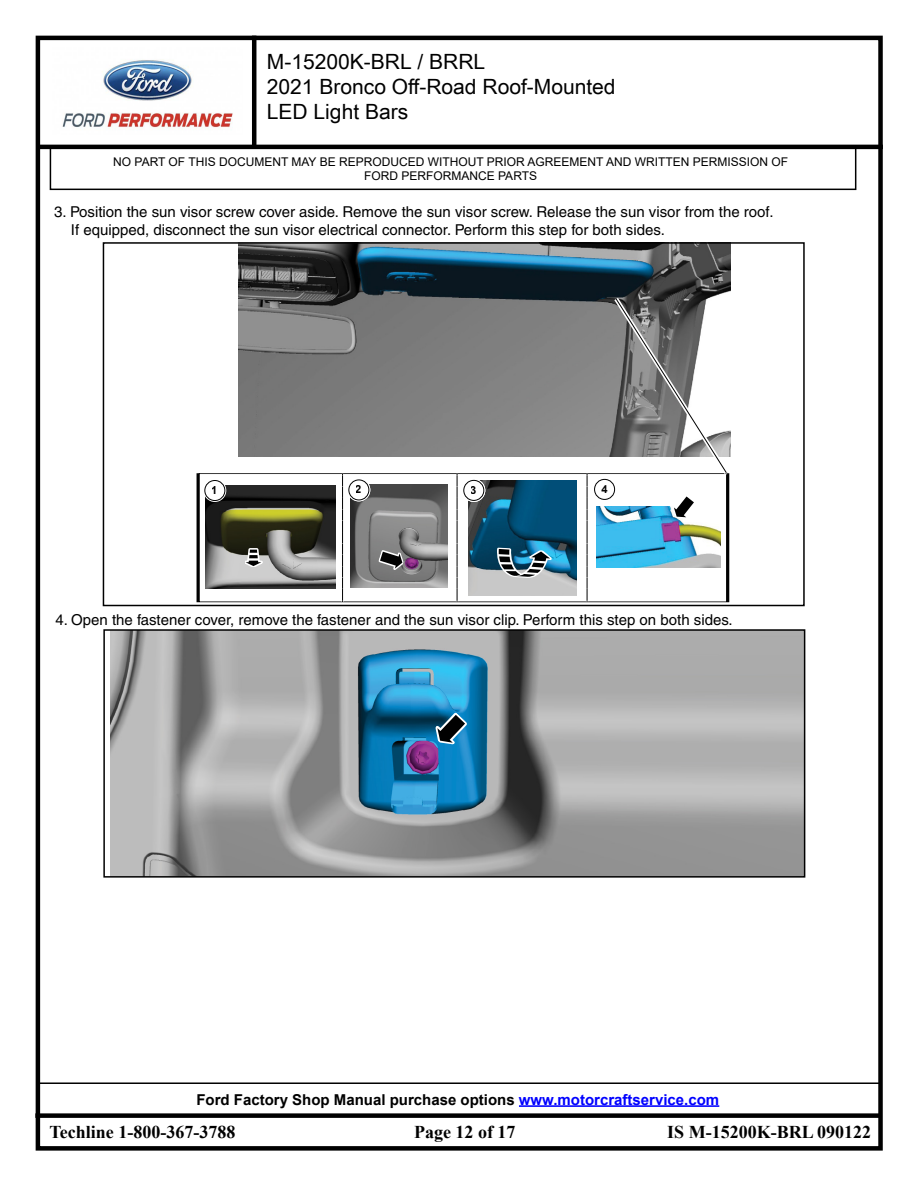
<style>
.page{position:relative;width:918px;height:1188px;background:#fff}
.page>*{position:absolute;margin:0;border:0;box-sizing:border-box;transform-origin:0 0}
.t1{font:21px/25.2px "Arial Unicode MS";color:#000}
.t2{font:700 18px "Times New Roman";color:#000}
.t3{font:15px/18px "Helvetica";color:#000}
.t4{font:700 15px "Arial";color:#000}
.t5{font:12px/14.4px "Arial";color:#000;text-align:center}
.t6{font:700 11.1px "Arial";color:#010101}
.s1{color:#00f}
</style>
<div class="page">
<div style="left:50px;top:147px;width:806px;height:43px;border:2px solid #000"></div>
<img style="left:62px;top:60px;width:171px;height:69px">
<div style="left:36px;top:36px;width:847px;height:1115px;border:4px solid #000"></div>
<hr style="left:38px;top:145px;width:845px;height:4px;background:#000">
<hr style="left:252px;top:36px;width:4px;height:111px;background:#000">
<div style="left:35px;top:1113px;width:846px;height:5px;background:#000"></div>
<hr style="left:39px;top:1082px;width:842px;height:2px;background:#000">
<hr style="left:519px;top:1105px;width:200px;height:2px;background:#00f">
<img style="left:239px;top:245px;width:491px;height:212px">
<svg style="left:196px;top:473px;width:534px;height:130px"></svg>
<div style="left:198px;top:474px;width:530px;height:128px;background:#fff"></div>
<img style="left:206px;top:486px;width:129px;height:103px">
<img style="left:351px;top:485px;width:96px;height:103px">
<img style="left:468px;top:480px;width:109px;height:115px">
<img style="left:596px;top:507px;width:124px;height:60px">
<svg style="left:341px;top:474px;width:3px;height:128px"></svg>
<svg style="left:456px;top:474px;width:3px;height:128px"></svg>
<svg style="left:586px;top:474px;width:3px;height:128px"></svg>
<svg style="left:203px;top:479px;width:23px;height:23px"></svg>
<div style="left:205px;top:480px;width:20px;height:21px;background:#fff;border-radius:50%"></div>
<div style="left:205px;top:480px;width:20px;height:21px;border:1px solid #010101;border-radius:50%"></div>
<svg style="left:347px;top:478px;width:23px;height:23px"></svg>
<div style="left:349px;top:480px;width:20px;height:20px;background:#fff;border-radius:50%"></div>
<div style="left:349px;top:480px;width:20px;height:20px;border:1px solid #010101;border-radius:50%"></div>
<svg style="left:462px;top:479px;width:23px;height:23px"></svg>
<div style="left:464px;top:480px;width:20px;height:20px;background:#fff;border-radius:50%"></div>
<div style="left:464px;top:480px;width:20px;height:21px;border:1px solid #010101;border-radius:50%"></div>
<svg style="left:593px;top:478px;width:23px;height:23px"></svg>
<div style="left:595px;top:479px;width:20px;height:20px;background:#fff;border-radius:50%"></div>
<div style="left:594px;top:479px;width:21px;height:21px;border:1px solid #010101;border-radius:50%"></div>
<svg style="left:610px;top:293px;width:121px;height:186px"></svg>
<svg style="left:245px;top:548px;width:18px;height:19px"></svg>
<svg style="left:378px;top:550px;width:26px;height:21px"></svg>
<svg style="left:496px;top:547px;width:56px;height:32px;background:#628291"></svg>
<svg style="left:672px;top:496px;width:24px;height:23px"></svg>
<div style="left:103px;top:242px;width:702px;height:364px;border:2px solid #000"></div>
<img style="left:111px;top:632px;width:691px;height:243px">
<svg style="left:435px;top:712px;width:32px;height:33px"></svg>
<div style="left:103px;top:629px;width:702px;height:249px;border:2px solid #000"></div>
<h1 class="t1" style="left:267px;top:48px;width:350px">M-15200K-BRL / BRRL<br>2021 Bronco Off-Road Roof-Mounted<br>LED Light Bars</h1>
<p class="t5" style="left:113px;top:155px;width:676px">NO PART OF THIS DOCUMENT MAY BE REPRODUCED WITHOUT PRIOR AGREEMENT AND WRITTEN PERMISSION OF<br>FORD PERFORMANCE PARTS</p>
<p class="t3" style="left:71px;top:202px;width:704px;text-indent:-17px">3. Position the sun visor screw cover aside. Remove the sun visor screw. Release the sun visor from the roof.<br>If equipped, disconnect the sun visor electrical connector. Perform this step for both sides.</p>
<p class="t6" style="left:212px;top:482px;width:8px">1</p>
<p class="t6" style="left:356px;top:482px;width:8px">2</p>
<p class="t6" style="left:471px;top:482px;width:8px">3</p>
<p class="t6" style="left:601px;top:481px;width:8px">4</p>
<p class="t3" style="left:55px;top:611px;width:679px">4. Open the fastener cover, remove the fastener and the sun visor clip. Perform this step on both sides.</p>
<p class="t4" style="left:196px;top:1089px;width:524px">Ford Factory Shop Manual purchase options <span class="s1">www.motorcraftservice.com</span></p>
<p class="t2" style="left:50px;top:1119px;width:187px">Techline 1-800-367-3788</p>
<p class="t2" style="left:414px;top:1119px;width:103px">Page 12 of 17</p>
<p class="t2" style="left:667px;top:1119px;width:206px">IS M-15200K-BRL 090122</p>
</div>
